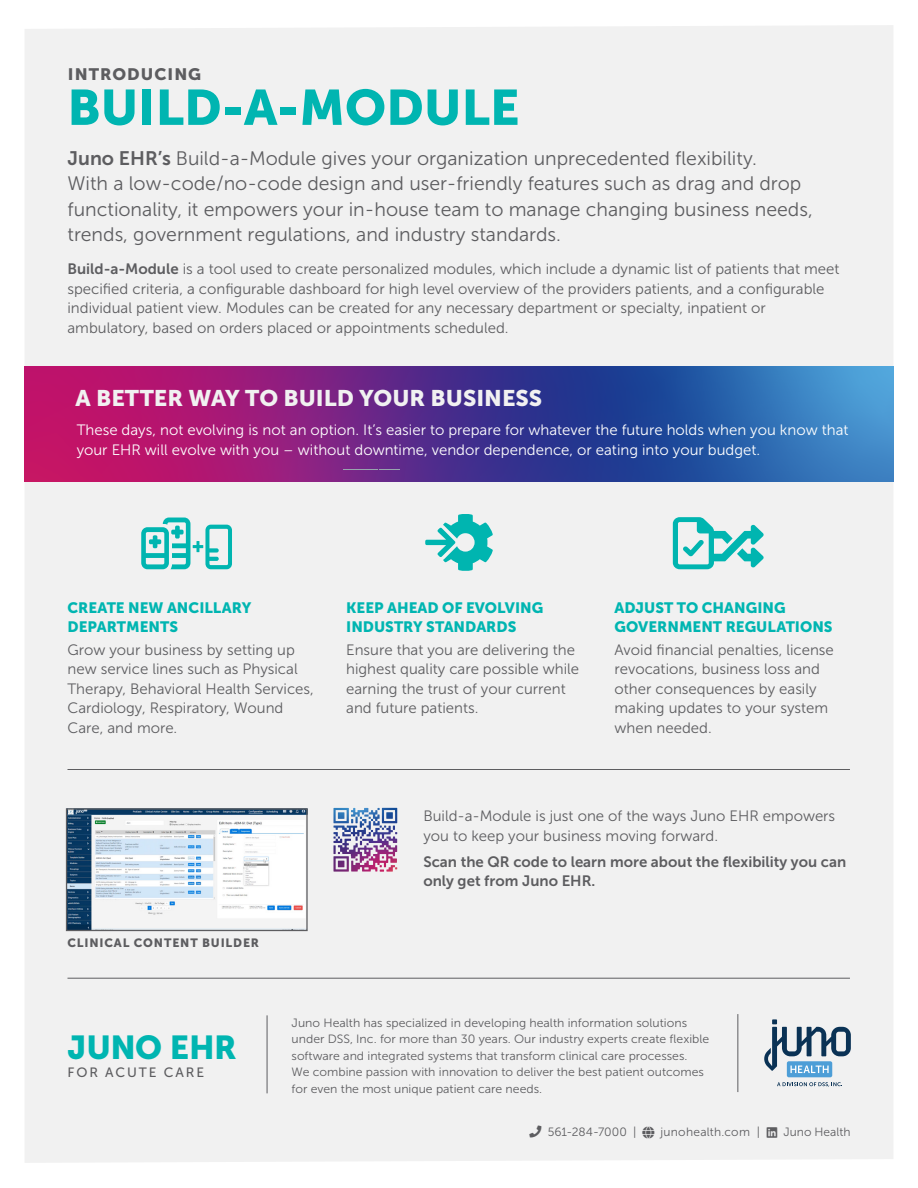
<style>
.page{position:relative;width:918px;height:1188px;background:#fff}
.page>*{position:absolute;margin:0;border:0;box-sizing:border-box;transform-origin:0 0}
._03_-_Heading_1{font:49.5px "Museo Sans 900";color:#00b5b1}
.t1{font:33px "Museo Sans 900";letter-spacing:-.02em;color:#00b5b1}
._03_-_Heading_1-2{font:22.5px "Museo Sans 900";color:#f1f1f1}
._12_-_Bulleted_List{font:19.5px/25.5px "Museo Sans 300";color:#5d5d60}
._03_-_Heading_1-3{font:16.5px "Museo Sans 900";letter-spacing:.06em;color:#5d5d60}
._12_-_Bulleted_List-2{font:15px/19.5px "Museo Sans 300";color:#5d5d60}
._14_-_Pagination{font:15px/19.5px "Museo Sans 300";color:#5d5d60}
._12_-_Bulleted_List-3{font:15px/19.5px "Museo Sans 300";color:#fff}
._14_-_Pagination-2{font:15px/19.5px "Museo Sans 900";color:#00b5b1}
._12_-_Bulleted_List-4{font:15px/19.5px "Museo Sans 700";color:#5d5d60}
.t2{font:13.5px "Museo Sans 500";letter-spacing:.14em;color:#5d5d60}
.t3{font:12px/16.5px "Museo Sans 300";color:#5d5d60}
._14_-_Pagination-3{font:12px "Museo Sans 900";letter-spacing:.07em;color:#5d5d60}
.t4{font:12px "Museo Sans 300";letter-spacing:.02em;color:#5d5d60}
.s1{font-family:"Museo Sans 700"}
</style>
<div class="page">
<div style="left:25px;top:25px;width:868px;height:1138px;background:#f1f1f1"></div>
<svg style="left:425px;top:514px;width:68px;height:57px"></svg>
<svg style="left:673px;top:517px;width:91px;height:52px"></svg>
<svg style="left:141px;top:518px;width:91px;height:51px"></svg>
<img style="left:68px;top:810px;width:238px;height:119px">
<div style="left:66px;top:808px;width:242px;height:123px;border:1px solid #5d5d60"></div>
<svg style="left:777px;top:1082px;width:65px;height:5px"></svg>
<div style="left:787px;top:1061px;width:45px;height:16px;background:#4d9ed7;border-radius:2px"></div>
<svg style="left:764px;top:1019px;width:87px;height:54px"></svg>
<hr style="left:267px;top:1015px;width:1px;height:78px;background:#5d5d60">
<hr style="left:737px;top:1014px;width:1px;height:78px;background:#5d5d60">
<svg style="left:25px;top:366px;width:868px;height:115px;background:#62388e"></svg>
<svg style="left:333px;top:808px;width:64px;height:15px"></svg>
<hr style="left:68px;top:769px;width:782px;height:1px;background:#5d5d60">
<hr style="left:68px;top:978px;width:782px;height:1px;background:#5d5d60">
<svg style="left:530px;top:1125px;width:12px;height:13px"></svg>
<svg style="left:642px;top:1126px;width:12px;height:12px"></svg>
<svg style="left:767px;top:1127px;width:10px;height:11px"></svg>
<p class="_03_-_Heading_1-3" style="left:68px;top:65px;width:135px">INTRODUCING</p>
<p class="_03_-_Heading_1" style="left:67px;top:79px;width:454px">BUILD-A-MODULE</p>
<p class="_12_-_Bulleted_List" style="left:68px;top:145px;width:747px"><span class="s1">Juno EHR’s</span> Build-a-Module gives your organization unprecedented flexibility.<br>With a low-code/no-code design and user-friendly features such as drag and drop functionality, it empowers your in-house team to manage changing business needs, trends, government regulations, and industry standards.</p>
<p class="_12_-_Bulleted_List-2" style="left:68px;top:259px;width:773px"><span class="s1">Build-a-Module</span> is a tool used to create personalized modules, which include a dynamic list of patients that meet specified criteria, a configurable dashboard for high level overview of the providers patients, and a configurable individual patient view. Modules can be created for any necessary department or specialty, inpatient or ambulatory, based on orders placed or appointments scheduled.</p>
<p class="_03_-_Heading_1-2" style="left:76px;top:385px;width:468px">A BETTER WAY TO BUILD YOUR BUSINESS</p>
<p class="_12_-_Bulleted_List-3" style="left:77px;top:421px;width:773px">These days, not evolving is not an option. It’s easier to prepare for whatever the future holds when you know that your EHR will evolve with you – without downtime, vendor dependence, or eating into your budget.</p>
<p class="_14_-_Pagination-2" style="left:68px;top:598px;width:185px">CREATE NEW ANCILLARY<br>DEPARTMENTS</p>
<p class="_14_-_Pagination" style="left:68px;top:640px;width:248px">Grow your business by setting up new service lines such as Physical<br>Therapy, Behavioral Health Services,<br>Cardiology, Respiratory, Wound<br>Care, and more.</p>
<p class="_14_-_Pagination-3" style="left:67px;top:936px;width:193px">CLINICAL CONTENT BUILDER</p>
<p class="_14_-_Pagination-2" style="left:346px;top:598px;width:199px">KEEP AHEAD OF EVOLVING<br>INDUSTRY STANDARDS</p>
<p class="_14_-_Pagination" style="left:346px;top:640px;width:234px">Ensure that you are delivering the highest quality care possible while earning the trust of your current and future patients.</p>
<p class="_14_-_Pagination-2" style="left:615px;top:598px;width:220px">ADJUST TO CHANGING<br>GOVERNMENT REGULATIONS</p>
<p class="_14_-_Pagination" style="left:615px;top:640px;width:221px">Avoid financial penalties, license revocations, business loss and other consequences by easily making updates to your system when needed.</p>
<p class="_12_-_Bulleted_List-2" style="left:423px;top:806px;width:413px">Build-a-Module is just one of the ways Juno EHR empowers you to keep your business moving forward.</p>
<p class="_12_-_Bulleted_List-4" style="left:423px;top:852px;width:424px">Scan the QR code to learn more about the flexibility you can only get from Juno EHR.</p>
<h2 class="t1" style="left:68px;top:1028px;width:171px">JUNO EHR</h2>
<p class="t2" style="left:68px;top:1064px;width:138px">FOR ACUTE CARE</p>
<p class="t3" style="left:292px;top:1014px;width:419px">Juno Health has specialized in developing health information solutions under DSS, Inc. for more than 30 years. Our industry experts create flexible software and integrated systems that transform clinical care processes.<br>We combine passion with innovation to deliver the best patient outcomes for even the most unique patient care needs.</p>
<p class="t3" style="left:548px;top:1124px;width:90px">561-284-7000 |</p>
<p class="t4" style="left:661px;top:1126px;width:101px">junohealth.com |</p>
<p class="t3" style="left:784px;top:1124px;width:68px">Juno Health</p>
</div>
